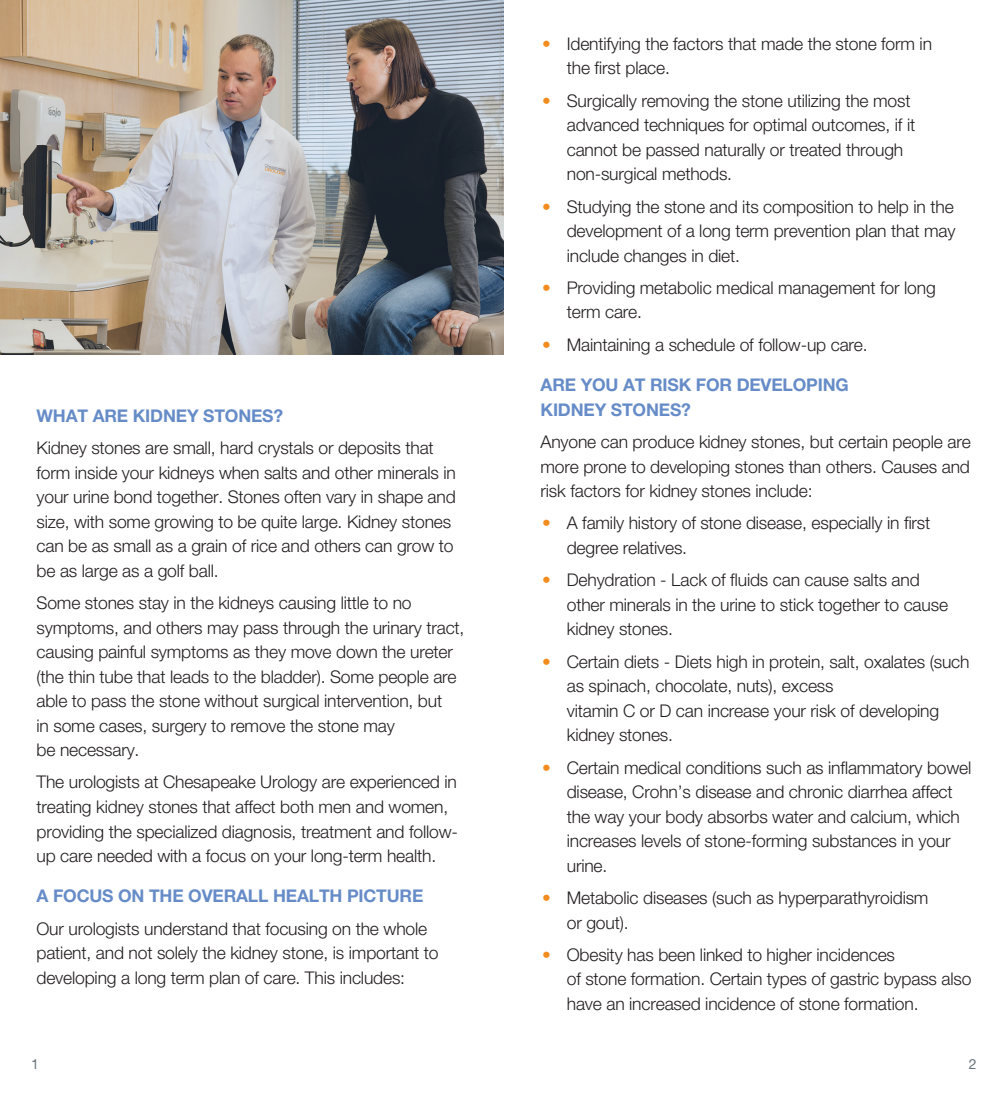
<style>
.page{position:relative;width:1008px;height:1103px;background:#fff}
.page>*{position:absolute;margin:0;border:0;box-sizing:border-box;transform-origin:0 0}
.Bro-Bullets{font:300 17.5px/24.5px "Helvetica Neue LT Pro";letter-spacing:-.01em;color:#231f20}
.body{font:300 17.5px/24.5px "Helvetica Neue LT Pro";letter-spacing:-.01em;color:#231f20}
.body-2{font:700 17.5px/24.5px "Helvetica Neue LT Pro";letter-spacing:-.01em;color:#668cc8}
.t1{font:14px "Helvetica Neue LT Pro";color:#687379}
.s1{color:#f38c1e}
</style>
<div class="page">
<img style="left:0;top:0;width:504px;height:354px">
<p class="body-2" style="left:37px;top:403px;width:248px">WHAT ARE KIDNEY STONES?</p>
<p class="body" style="left:37px;top:435px;width:421px">Kidney stones are small, hard crystals or deposits that form inside your kidneys when salts and other minerals in your urine bond together. Stones often vary in shape and size, with some growing to be quite large. Kidney stones can be as small as a grain of rice and others can grow to be as large as a golf ball.</p>
<p class="body" style="left:37px;top:590px;width:429px">Some stones stay in the kidneys causing little to no symptoms, and others may pass through the urinary tract, causing painful symptoms as they move down the ureter (the thin tube that leads to the bladder). Some people are able to pass the stone without surgical intervention, but<br>in some cases, surgery to remove the stone may<br>be necessary.</p>
<p class="body" style="left:37px;top:769px;width:423px">The urologists at Chesapeake Urology are experienced in treating kidney stones that affect both men and women, providing the specialized diagnosis, treatment and follow&shy;up care needed with a focus on your long-term health.</p>
<p class="body-2" style="left:37px;top:883px;width:388px">A FOCUS ON THE OVERALL HEALTH PICTURE</p>
<p class="body" style="left:37px;top:915px;width:404px">Our urologists understand that focusing on the whole patient, and not solely the kidney stone, is important to developing a long term plan of care. This includes:</p>
<p class="Bro-Bullets" style="left:567px;top:31px;width:367px;text-indent:-24px"><span class="s1">•</span> Identifying the factors that made the stone form in the first place.</p>
<p class="Bro-Bullets" style="left:567px;top:88px;width:350px;text-indent:-24px"><span class="s1">•</span> Surgically removing the stone utilizing the most advanced techniques for optimal outcomes, if it cannot be passed naturally or treated through non-surgical methods.</p>
<p class="Bro-Bullets" style="left:567px;top:194px;width:390px;text-align:justify;text-indent:-24px"><span class="s1">•</span> Studying the stone and its composition to help in the development of a long term prevention plan that may include changes in diet.</p>
<p class="Bro-Bullets" style="left:567px;top:275px;width:370px;text-indent:-24px"><span class="s1">•</span> Providing metabolic medical management for long term care.</p>
<p class="Bro-Bullets" style="left:542px;top:332px;width:327px"><span class="s1">•</span> Maintaining a schedule of follow-up care.</p>
<p class="body-2" style="left:541px;top:372px;width:310px">ARE YOU AT RISK FOR DEVELOPING<br>KIDNEY STONES?</p>
<p class="body" style="left:541px;top:429px;width:432px;text-align:justify">Anyone can produce kidney stones, but certain people are more prone to developing stones than others. Causes and risk factors for kidney stones include:</p>
<p class="Bro-Bullets" style="left:567px;top:510px;width:365px;text-indent:-24px"><span class="s1">•</span> A family history of stone disease, especially in first degree relatives.</p>
<p class="Bro-Bullets" style="left:567px;top:567px;width:383px;text-indent:-24px"><span class="s1">•</span> Dehydration - Lack of fluids can cause salts and other minerals in the urine to stick together to cause kidney stones.</p>
<p class="Bro-Bullets" style="left:567px;top:649px;width:404px;text-indent:-24px"><span class="s1">•</span> Certain diets - Diets high in protein, salt, oxalates (such as spinach, chocolate, nuts), excess<br>vitamin C or D can increase your risk of developing kidney stones.</p>
<p class="Bro-Bullets" style="left:567px;top:754px;width:406px;text-indent:-24px"><span class="s1">•</span> Certain medical conditions such as inflammatory bowel disease, Crohn’s disease and chronic diarrhea affect the way your body absorbs water and calcium, which increases levels of stone-forming substances in your urine.</p>
<p class="Bro-Bullets" style="left:567px;top:885px;width:363px;text-indent:-24px"><span class="s1">•</span> Metabolic diseases (such as hyperparathyroidism or gout).</p>
<p class="Bro-Bullets" style="left:567px;top:942px;width:406px;text-indent:-24px"><span class="s1">•</span> Obesity has been linked to higher incidences<br>of stone formation. Certain types of gastric bypass also have an increased incidence of stone formation.</p>
<p class="t1" style="left:31px;top:1055px;width:9px">1</p>
<p class="t1" style="left:969px;top:1056px;width:9px">2</p>
</div>
